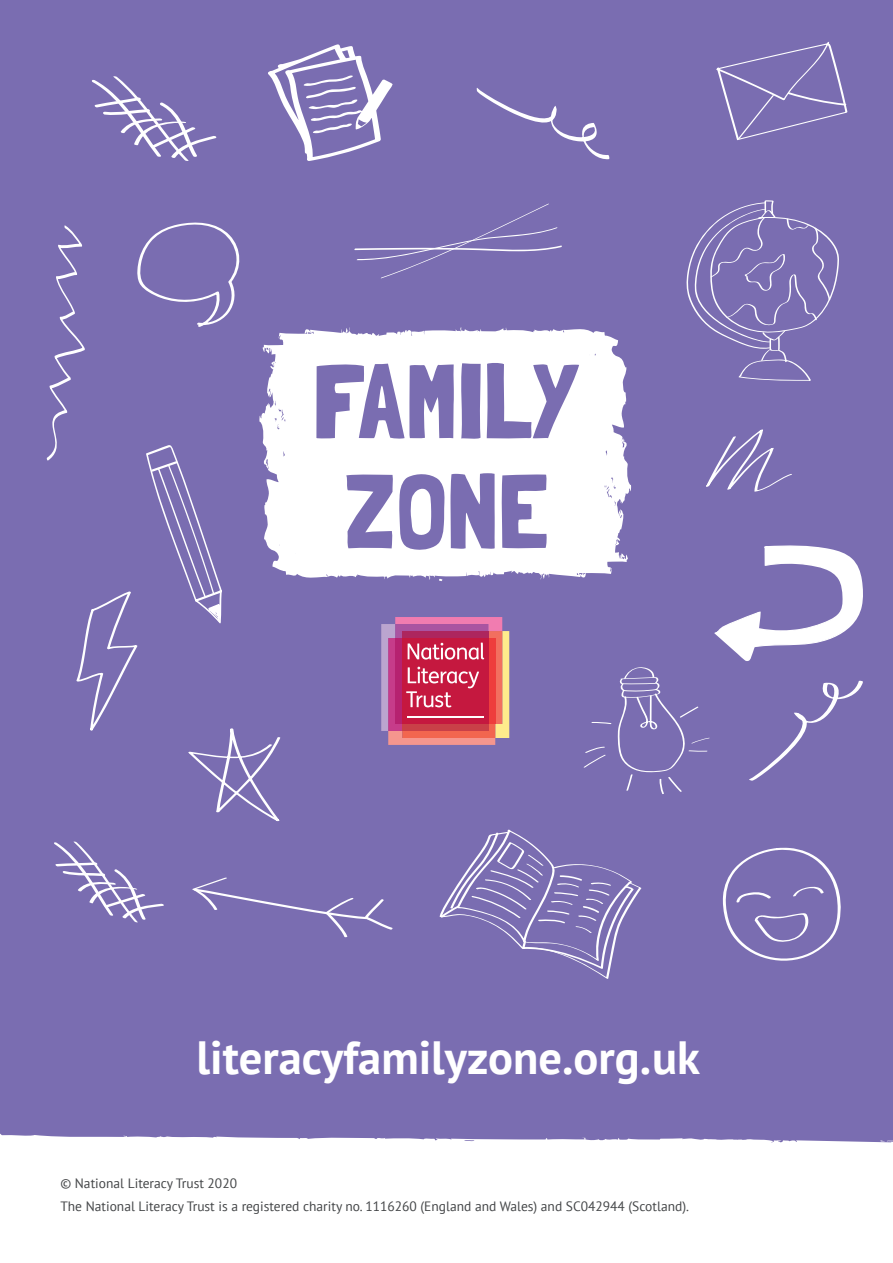
<style>
.page{position:relative;width:893px;height:1263px;background:#fff}
.page>*{position:absolute;margin:0;border:0;box-sizing:border-box;transform-origin:0 0}
.t1{font:105.6px "Londrina Solid";color:#7a6db1}
.t2{font:700 46.5px "PT Sans";color:#fff}
.t3{font:13.5px "PT Sans";color:#434547}
</style>
<div class="page">
<div style="left:0;top:18px;width:893px;height:1059px;background:#7a6db1"></div>
<svg style="left:0;top:1077px;width:893px;height:66px;fill:#7a6db1"></svg>
<div style="left:0;top:0;width:893px;height:18px;background:#7a6db1"></div>
<svg style="left:46px;top:225px;width:39px;height:236px"></svg>
<svg style="left:439px;top:829px;width:202px;height:150px"></svg>
<svg style="left:188px;top:728px;width:93px;height:93px"></svg>
<svg style="left:476px;top:88px;width:134px;height:72px"></svg>
<svg style="left:706px;top:429px;width:86px;height:63px"></svg>
<svg style="left:354px;top:203px;width:208px;height:76px"></svg>
<svg style="left:146px;top:445px;width:76px;height:178px"></svg>
<svg style="left:714px;top:545px;width:149px;height:116px"></svg>
<svg style="left:92px;top:76px;width:125px;height:85px"></svg>
<svg style="left:716px;top:41px;width:131px;height:99px"></svg>
<svg style="left:722px;top:848px;width:119px;height:113px"></svg>
<svg style="left:76px;top:591px;width:62px;height:140px"></svg>
<svg style="left:268px;top:44px;width:125px;height:117px"></svg>
<svg style="left:591px;top:722px;width:21px;height:2px"></svg>
<svg style="left:583px;top:747px;width:23px;height:21px"></svg>
<svg style="left:618px;top:667px;width:92px;height:127px"></svg>
<svg style="left:686px;top:200px;width:153px;height:181px"></svg>
<svg style="left:137px;top:222px;width:103px;height:105px"></svg>
<svg style="left:192px;top:877px;width:201px;height:61px"></svg>
<svg style="left:54px;top:841px;width:110px;height:81px"></svg>
<svg style="left:749px;top:680px;width:114px;height:101px"></svg>
<svg style="left:259px;top:327px;width:372px;height:254px;fill:#fff"></svg>
<svg style="left:381px;top:617px;width:128px;height:128px"></svg>
<hr style="left:407px;top:716px;width:77px;height:2px;background:#fff">
<p class="t1" style="left:313px;top:339px;width:268px">FAMILY</p>
<p class="t1" style="left:343px;top:449px;width:208px">ZONE</p>
<p class="t2" style="left:197px;top:1027px;width:505px">literacyfamilyzone.org.uk</p>
<p class="t3" style="left:60px;top:1174px;width:178px">© National Literacy Trust 2020</p>
<p class="t3" style="left:60px;top:1197px;width:630px">The National Literacy Trust is a registered charity no. 1116260 (England and Wales) and SC042944 (Scotland).</p>
</div>
